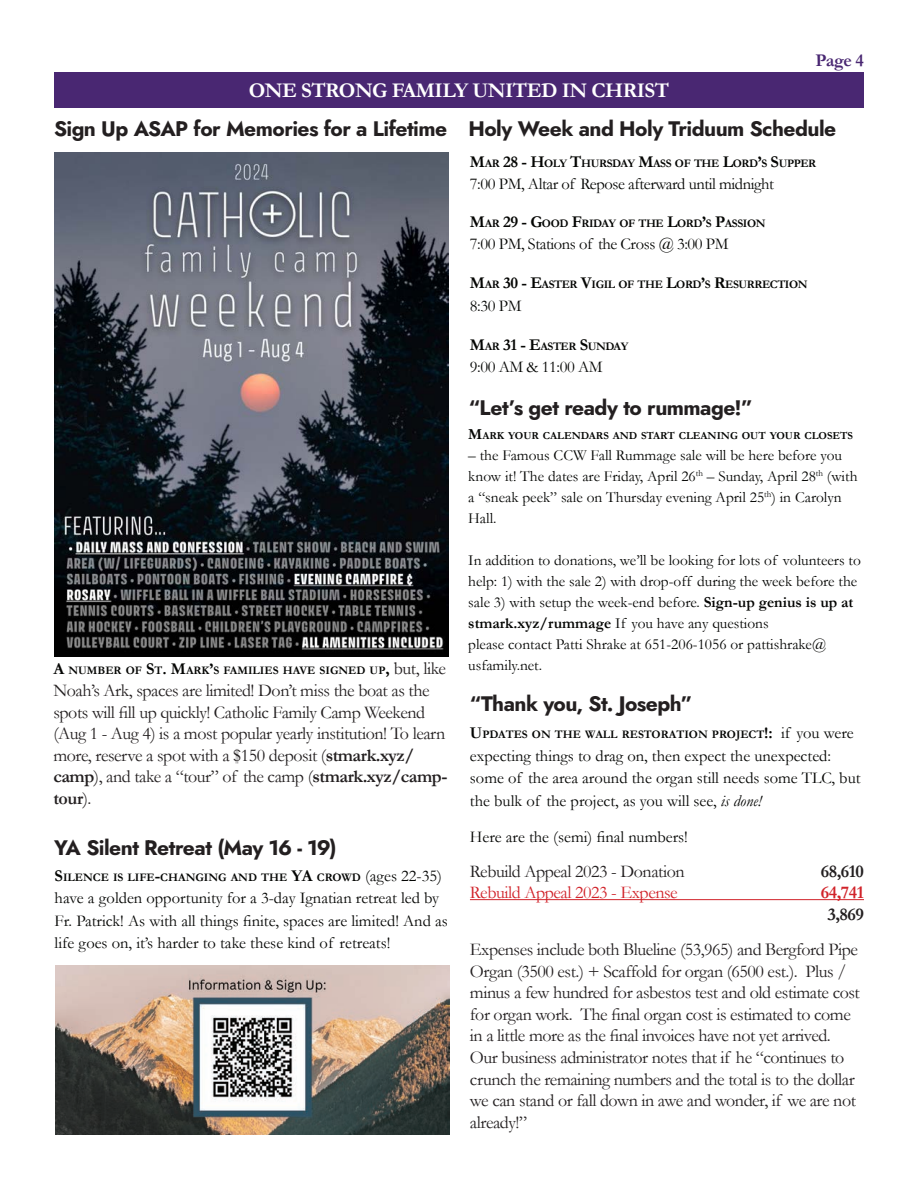
<style>
.page{position:relative;width:918px;height:1188px;background:#fff}
.page>*{position:absolute;margin:0;border:0;box-sizing:border-box;transform-origin:0 0}
.t1{font:21px "Jost";letter-spacing:-.025em;color:#231f20}
.t2{font:700 21px "Garamond";letter-spacing:-.025em;color:#fff}
.t3{font:18px/21.6px "Garamond";letter-spacing:-.025em;color:#231f20}
.t4{font:18px "Garamond";letter-spacing:-.025em;color:#d1232a}
.t5{font:700 18px "Garamond";letter-spacing:-.025em;color:#231f20}
.t6{font:700 18px "Garamond";color:#d1232a}
.t7{font:700 18px "Garamond";color:#492772}
.t8{font:16.5px/22.5px "Garamond";color:#040503}
.t9{font:16.5px "Garamond";letter-spacing:-.025em;color:#040503}
.t10{font:15.3px/21px "Garamond";color:#040503}
.t11{font:700 11.55px "Garamond";color:#040503}
.t12{font:700 11.55px "Garamond";letter-spacing:-.035em;color:#040503}
.t13{font:700 10.8px "Garamond";color:#040503}
.s1{font-size:16.5px}
.s2{font-weight:400;font-size:18px;color:#231f20}
.s3{font-weight:700}
.s4{font-weight:400;font-size:16.5px}
.s5{font-size:15.3px}
.s6{font-style:italic}
</style>
<div class="page">
<div style="left:54px;top:72px;width:810px;height:36px;background:#492772"></div>
<img style="left:54px;top:152px;width:394px;height:505px">
<hr style="left:470px;top:899px;width:394px;height:1px;background:#d1232a">
<img style="left:55px;top:965px;width:394px;height:170px">
<p class="t2" style="left:249px;top:76px;width:422px">ONE STRONG FAMILY UNITED IN CHRIST</p>
<p class="t7" style="left:816px;top:48px;width:50px">Page 4</p>
<p class="t1" style="left:54px;top:115px;width:784px">Sign Up ASAP for Memories for a Lifetime Holy Week and Holy Triduum Schedule</p>
<p class="t12" style="left:470px;top:155px;width:348px"><span class="s1">M</span>AR <span class="s1">28 - H</span>OLY <span class="s1">T</span>HURSDAY <span class="s1">M</span>ASS OF THE <span class="s1">L</span>ORD<span class="s1">’</span>S <span class="s1">S</span>UPPER</p>
<p class="t9" style="left:470px;top:173px;width:305px">7:00 PM, Altar of Repose afterward until midnight</p>
<p class="t12" style="left:470px;top:215px;width:297px"><span class="s1">M</span>AR <span class="s1">29 - G</span>OOD <span class="s1">F</span>RIDAY OF THE <span class="s1">L</span>ORD<span class="s1">’</span>S <span class="s1">P</span>ASSION</p>
<p class="t9" style="left:470px;top:233px;width:260px">7:00 PM, Stations of the Cross @ 3:00 PM</p>
<p class="t12" style="left:470px;top:277px;width:339px"><span class="s1">M</span>AR <span class="s1">30 - E</span>ASTER <span class="s1">V</span>IGIL OF THE <span class="s1">L</span>ORD<span class="s1">’</span>S <span class="s1">R</span>ESURRECTION</p>
<p class="t8" style="left:470px;top:294px;width:53px">8:30 PM</p>
<p class="t12" style="left:470px;top:338px;width:160px"><span class="s1">M</span>AR <span class="s1">31 - E</span>ASTER <span class="s1">S</span>UNDAY</p>
<p class="t8" style="left:470px;top:355px;width:134px">9:00 AM &amp; 11:00 AM</p>
<p class="t11" style="left:53px;top:663px;width:394px"><span class="s1">A</span> NUMBER OF <span class="s1">S</span>T<span class="s1">. M</span>ARK<span class="s1">’</span>S FAMILIES HAVE SIGNED UP<span class="s1">,</span> <span class="s2">but, like</span></p>
<p class="t3" style="left:53px;top:679px;width:395px">Noah’s Ark, spaces are limited! Don’t miss the boat as the spots will fill up quickly! Catholic Family Camp Weekend (Aug 1 - Aug 4) is a most popular yearly institution! To learn more, reserve a spot with a $150 deposit (<span class="s3">stmark.xyz/ camp</span>), and take a “tour” of the camp (<span class="s3">stmark.xyz/camp&shy;tour</span>).</p>
<p class="t1" style="left:54px;top:834px;width:284px">YA Silent Retreat (May 16 - 19)</p>
<p class="t11" style="left:55px;top:869px;width:389px"><span class="s1">S</span>ILENCE IS LIFE<span class="s1">-</span>CHANGING AND THE <span class="s1">YA</span> CROWD <span class="s4">(ages 22-35)</span></p>
<p class="t8" style="left:55px;top:886px;width:395px">have a golden opportunity for a 3-day Ignatian retreat led by<br>Fr. Patrick! As with all things finite, spaces are limited! And as life goes on, it’s harder to take these kind of retreats!</p>
<p class="t1" style="left:468px;top:394px;width:286px">“Let’s get ready to rummage!”</p>
<p class="t13" style="left:468px;top:428px;width:386px"><span class="s5">M</span>ARK YOUR CALENDARS AND START CLEANING OUT YOUR CLOSETS</p>
<p class="t10" style="left:468px;top:444px;width:391px">– the Famous CCW Fall Rummage sale will be here before you know it! The dates are Friday, April 26<sup>th</sup> – Sunday, April 28<sup>th</sup> (with a “sneak peek” sale on Thursday evening April 25<sup>th</sup>) in Carolyn Hall.</p>
<p class="t10" style="left:468px;top:549px;width:394px">In addition to donations, we’ll be looking for lots of volunteers to help: 1) with the sale 2) with drop-off during the week before the sale 3) with setup the week-end before. <span class="s3">Sign-up genius is up at stmark.xyz/rummage</span> If you have any questions<br>please contact Patti Shrake at 651-206-1056 or pattishrake@ usfamily.net.</p>
<p class="t1" style="left:470px;top:690px;width:225px">“Thank you, St. Joseph”</p>
<p class="t11" style="left:470px;top:727px;width:385px"><span class="s1">U</span>PDATES ON THE WALL RESTORATION PROJECT<span class="s1">!:</span> <span class="s4">if you were</span></p>
<p class="t8" style="left:470px;top:744px;width:392px">expecting things to drag on, then expect the unexpected: some of the area around the organ still needs some TLC, but the bulk of the project, as you will see, <span class="s6">is done!</span></p>
<p class="t8" style="left:470px;top:825px;width:219px">Here are the (semi) final numbers!</p>
<p class="t3" style="left:470px;top:860px;width:216px">Rebuild Appeal 2023 - Donation</p>
<p class="t5" style="left:821px;top:859px;width:45px">68,610</p>
<p class="t4" style="left:470px;top:881px;width:209px">Rebuild Appeal 2023 - Expense</p>
<p class="t6" style="left:821px;top:880px;width:45px">64,741</p>
<p class="t5" style="left:827px;top:902px;width:38px">3,869</p>
<p class="t3" style="left:470px;top:938px;width:391px">Expenses include both Blueline (53,965) and Bergford Pipe Organ (3500 est.) + Scaffold for organ (6500 est.). Plus / minus a few hundred for asbestos test and old estimate cost for organ work. The final organ cost is estimated to come in a little more as the final invoices have not yet arrived.<br>Our business administrator notes that if he “continues to crunch the remaining numbers and the total is to the dollar we can stand or fall down in awe and wonder, if we are not already!”</p>
</div>
